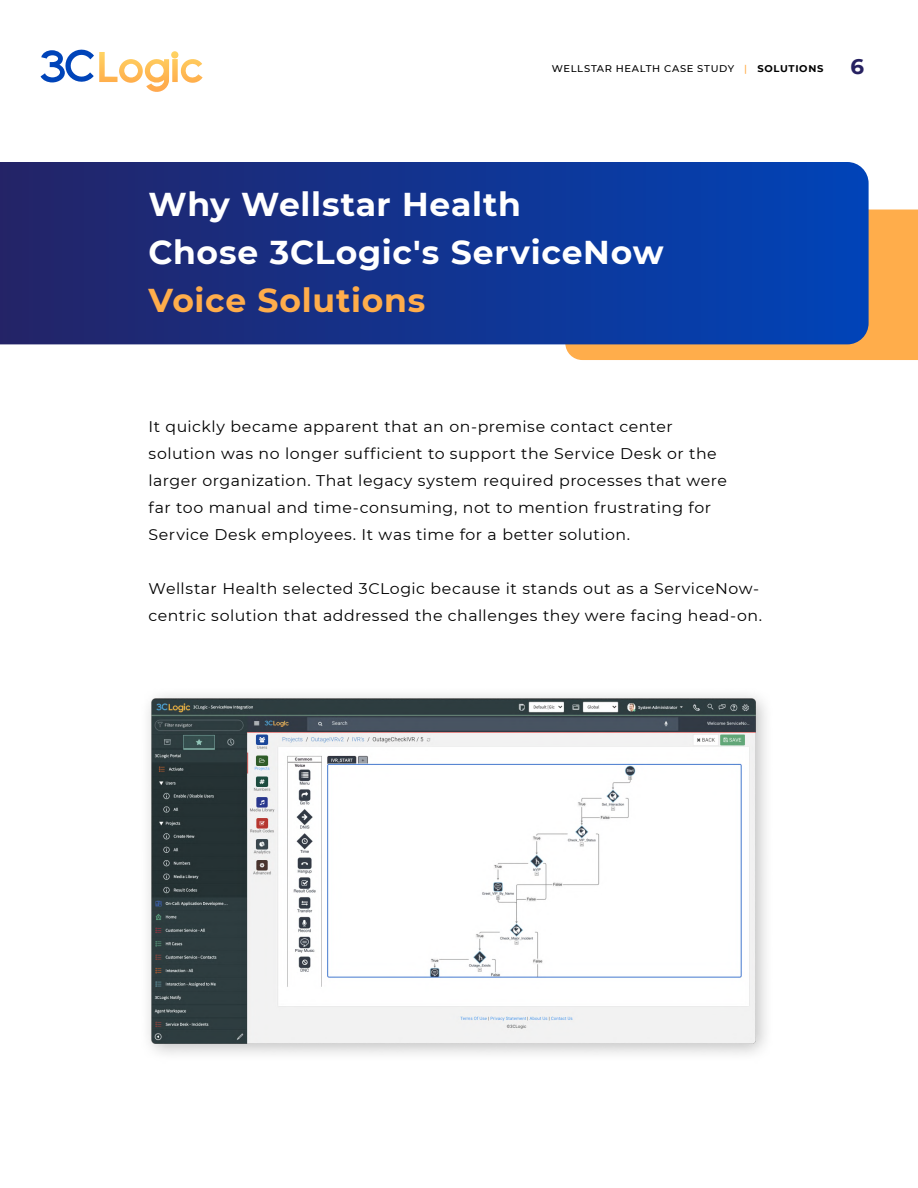
<style>
.page{position:relative;width:918px;height:1188px;background:#fff}
.page>*{position:absolute;margin:0;border:0;box-sizing:border-box;transform-origin:0 0}
.t1{font:700 33px/48px "Montserrat";letter-spacing:.02em;color:#fff}
.t2{font:700 33px "Montserrat";letter-spacing:.02em;color:#ffad4b}
.t3{font:700 21px "Montserrat";color:#262161}
.t4{font:15.45px/27px "Montserrat";letter-spacing:.03em;color:#000}
.t5{font:500 9.75px "Montserrat";letter-spacing:.065em;color:#000}
.s1{color:#ffad4b}
.s2{font-weight:700}
</style>
<div class="page">
<img style="left:148px;top:695px;width:618px;height:360px">
<svg style="left:41px;top:50px;width:161px;height:42px"></svg>
<div style="left:565px;top:210px;width:353px;height:150px;background:#ffad4b"></div>
<svg style="left:0;top:162px;width:869px;height:182px;background:#12338f"></svg>
<p class="t5" style="left:552px;top:62px;width:273px">WELLSTAR HEALTH CASE STUDY <span class="s1">|</span> <span class="s2">SOLUTIONS</span></p>
<h2 class="t3" style="left:850px;top:52px;width:15px">6</h2>
<h1 class="t1" style="left:148px;top:179px;width:517px">Why Wellstar Health<br>Chose 3CLogic's ServiceNow</h1>
<h1 class="t2" style="left:148px;top:277px;width:278px">Voice Solutions</h1>
<p class="t4" style="left:149px;top:412px;width:580px">It quickly became apparent that an on-premise contact center solution was no longer sufficient to support the Service Desk or the larger organization. That legacy system required processes that were far too manual and time-consuming, not to mention frustrating for Service Desk employees. It was time for a better solution.</p>
<p class="t4" style="left:149px;top:574px;width:615px">Wellstar Health selected 3CLogic because it stands out as a ServiceNow&shy;centric solution that addressed the challenges they were facing head-on.</p>
</div>
